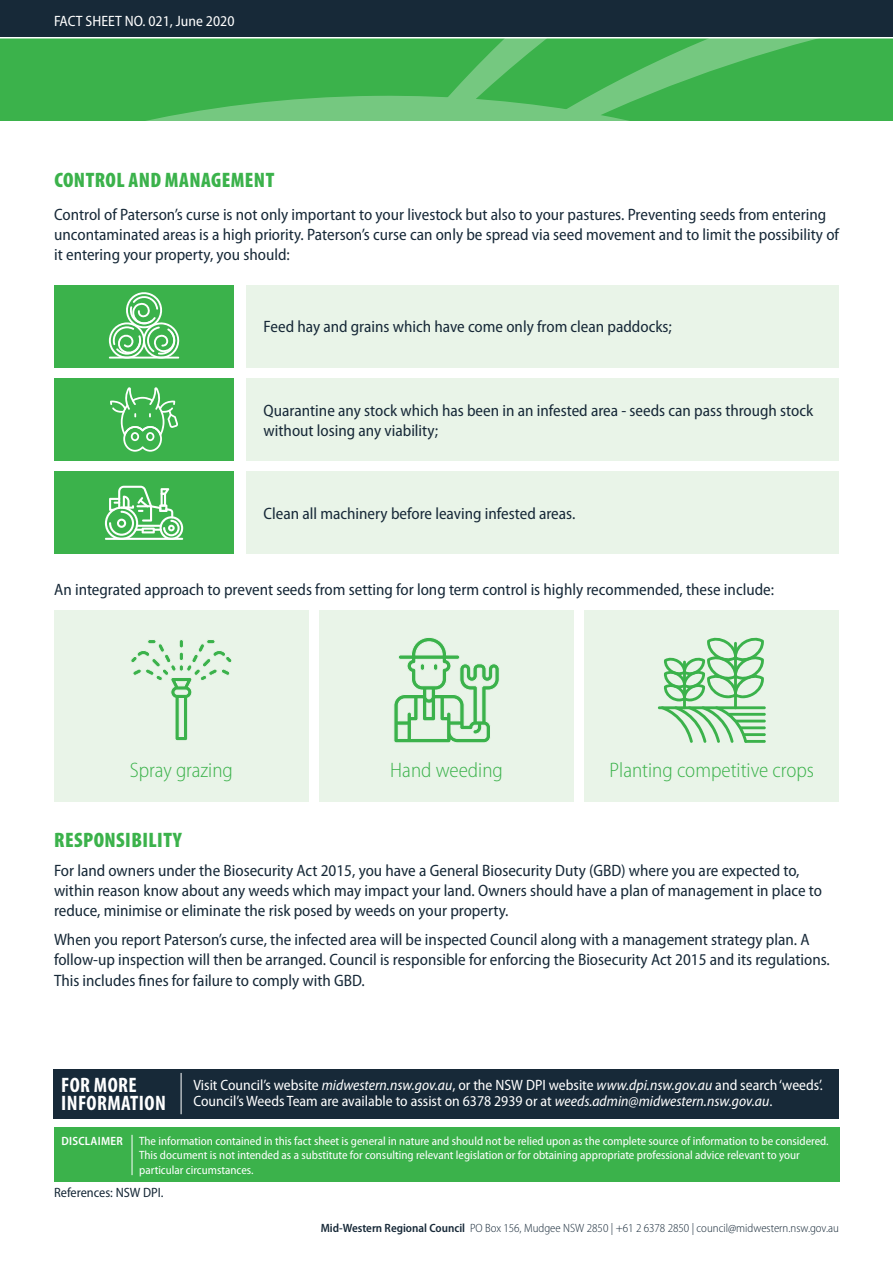
<style>
.page{position:relative;width:893px;height:1263px;background:#fff}
.page>*{position:absolute;margin:0;border:0;box-sizing:border-box;transform-origin:0 0}
.Minor_subheading_MWR{font:300 semi-condensed 21px "Myriad Pro";color:#3bb24b}
.Subheading_MWRC_Fact{font:900 condensed 21px "Myriad Pro";letter-spacing:.02em;color:#3bb24b}
.t1{font:700 condensed 21px/18px "Myriad Pro";letter-spacing:.02em;color:#fff}
.Paragraph_text_MWRC{font:semi-condensed 16.5px/20.2px "Myriad Pro";color:#172938}
.Paragraph_text_MWRC-2{font:semi-condensed 15px/16.5px "Myriad Pro";color:#fff}
.Paragraph_text_MWRC-3{font:semi-condensed 13.5px "Myriad Pro";color:#172938}
.t2{font:semi-condensed 12px/14.4px "Myriad Pro";color:#fff}
.t3{font:300 semi-condensed 12px "Myriad Pro";color:#172938}
.t4{font:600 semi-condensed 12px "Myriad Pro";letter-spacing:.02em;color:#fff}
.s1{font-style:italic}
.s2{font-weight:600}
</style>
<div class="page">
<div style="left:0;top:0;width:893px;height:121px;background:#3bb24b"></div>
<div style="left:54px;top:1128px;width:785px;height:54px;background:#3bb24b"></div>
<hr style="left:132px;top:1135px;width:1px;height:40px;background:#fff">
<hr style="left:0;top:35px;width:893px;height:3px;background:#fff">
<svg style="left:146px;top:96px;width:232px;height:25px;fill:#75c880"></svg>
<svg style="left:378px;top:38px;width:515px;height:83px"></svg>
<div style="left:0;top:0;width:893px;height:37px;background:#172938"></div>
<div style="left:54px;top:1069px;width:785px;height:49px;background:#172938"></div>
<hr style="left:181px;top:1073px;width:1px;height:41px;background:#fff">
<div style="left:247px;top:285px;width:592px;height:82px;background:#e9f4e8"></div>
<div style="left:54px;top:611px;width:254px;height:191px;background:#e9f4e8"></div>
<div style="left:247px;top:378px;width:592px;height:83px;background:#e9f4e8"></div>
<div style="left:319px;top:611px;width:255px;height:191px;background:#e9f4e8"></div>
<div style="left:247px;top:471px;width:592px;height:83px;background:#e9f4e8"></div>
<div style="left:585px;top:611px;width:254px;height:191px;background:#e9f4e8"></div>
<div style="left:54px;top:285px;width:180px;height:82px;background:#3bb24b"></div>
<div style="left:54px;top:378px;width:180px;height:83px;background:#3bb24b"></div>
<div style="left:54px;top:471px;width:180px;height:83px;background:#3bb24b"></div>
<svg style="left:110px;top:387px;width:68px;height:65px"></svg>
<svg style="left:105px;top:486px;width:78px;height:54px"></svg>
<hr style="left:658px;top:706px;width:108px;height:3px;background:#3bb24b">
<svg style="left:661px;top:637px;width:103px;height:106px"></svg>
<hr style="left:727px;top:713px;width:39px;height:3px;background:#3bb24b">
<hr style="left:734px;top:720px;width:32px;height:2px;background:#3bb24b">
<hr style="left:739px;top:726px;width:27px;height:3px;background:#3bb24b">
<hr style="left:742px;top:733px;width:24px;height:3px;background:#3bb24b">
<hr style="left:745px;top:740px;width:21px;height:3px;background:#3bb24b">
<svg style="left:394px;top:637px;width:106px;height:106px"></svg>
<svg style="left:131px;top:640px;width:101px;height:101px"></svg>
<svg style="left:109px;top:292px;width:71px;height:66px"></svg>
<hr style="left:109px;top:357px;width:70px;height:2px;background:#fff">
<p class="Paragraph_text_MWRC-2" style="left:54px;top:12px;width:182px">FACT SHEET NO. 021, June 2020</p>
<p class="Subheading_MWRC_Fact" style="left:54px;top:166px;width:221px">CONTROL AND MANAGEMENT</p>
<p class="Paragraph_text_MWRC" style="left:54px;top:204px;width:786px">Control of Paterson’s curse is not only important to your livestock but also to your pastures. Preventing seeds from entering uncontaminated areas is a high priority. Paterson’s curse can only be spread via seed movement and to limit the possibility of it entering your property, you should:</p>
<p class="Paragraph_text_MWRC" style="left:264px;top:316px;width:410px">Feed hay and grains which have come only from clean paddocks;</p>
<p class="Paragraph_text_MWRC" style="left:264px;top:400px;width:551px">Quarantine any stock which has been in an infested area - seeds can pass through stock without losing any viability;</p>
<p class="Paragraph_text_MWRC" style="left:264px;top:503px;width:313px">Clean all machinery before leaving infested areas.</p>
<p class="Paragraph_text_MWRC" style="left:54px;top:579px;width:721px">An integrated approach to prevent seeds from setting for long term control is highly recommended, these include:</p>
<p class="Minor_subheading_MWR" style="left:130px;top:757px;width:105px">Spray grazing</p>
<p class="Minor_subheading_MWR" style="left:390px;top:757px;width:114px">Hand weeding</p>
<p class="Minor_subheading_MWR" style="left:610px;top:757px;width:206px">Planting competitive crops</p>
<p class="Subheading_MWRC_Fact" style="left:54px;top:827px;width:129px">RESPONSIBILITY</p>
<p class="Paragraph_text_MWRC" style="left:54px;top:860px;width:770px">For land owners under the Biosecurity Act 2015, you have a General Biosecurity Duty (GBD) where you are expected to, within reason know about any weeds which may impact your land. Owners should have a plan of management in place to reduce, minimise or eliminate the risk posed by weeds on your property.</p>
<p class="Paragraph_text_MWRC" style="left:54px;top:929px;width:777px">When you report Paterson’s curse, the infected area will be inspected Council along with a management strategy plan. A follow-up inspection will then be arranged. Council is responsible for enforcing the Biosecurity Act 2015 and its regulations.<br>This includes fines for failure to comply with GBD.</p>
<p class="t1" style="left:61px;top:1075px;width:106px">FOR MORE<br>INFORMATION</p>
<p class="Paragraph_text_MWRC-2" style="left:193px;top:1076px;width:631px">Visit Council’s website <span class="s1">midwestern.nsw.gov.au</span>, or the NSW DPI website <span class="s1">www.dpi.nsw.gov.au</span> and search ‘weeds’.<br>Council’s Weeds Team are available to assist on 6378 2939 or at <span class="s1">weeds.admin@midwestern.nsw.gov.au</span>.</p>
<p class="t4" style="left:61px;top:1133px;width:63px">DISCLAIMER</p>
<p class="t2" style="left:139px;top:1133px;width:691px">The information contained in this fact sheet is general in nature and should not be relied upon as the complete source of information to be considered.<br>This document is not intended as a substitute for consulting relevant legislation or for obtaining appropriate professional advice relevant to your particular circumstances.</p>
<p class="Paragraph_text_MWRC-3" style="left:54px;top:1184px;width:111px">References: NSW DPI.</p>
<p class="t3" style="left:321px;top:1220px;width:520px"><span class="s2">Mid-Western Regional Council</span> PO Box 156, Mudgee NSW 2850 | +61 2 6378 2850 | council@midwestern.nsw.gov.au</p>
</div>
